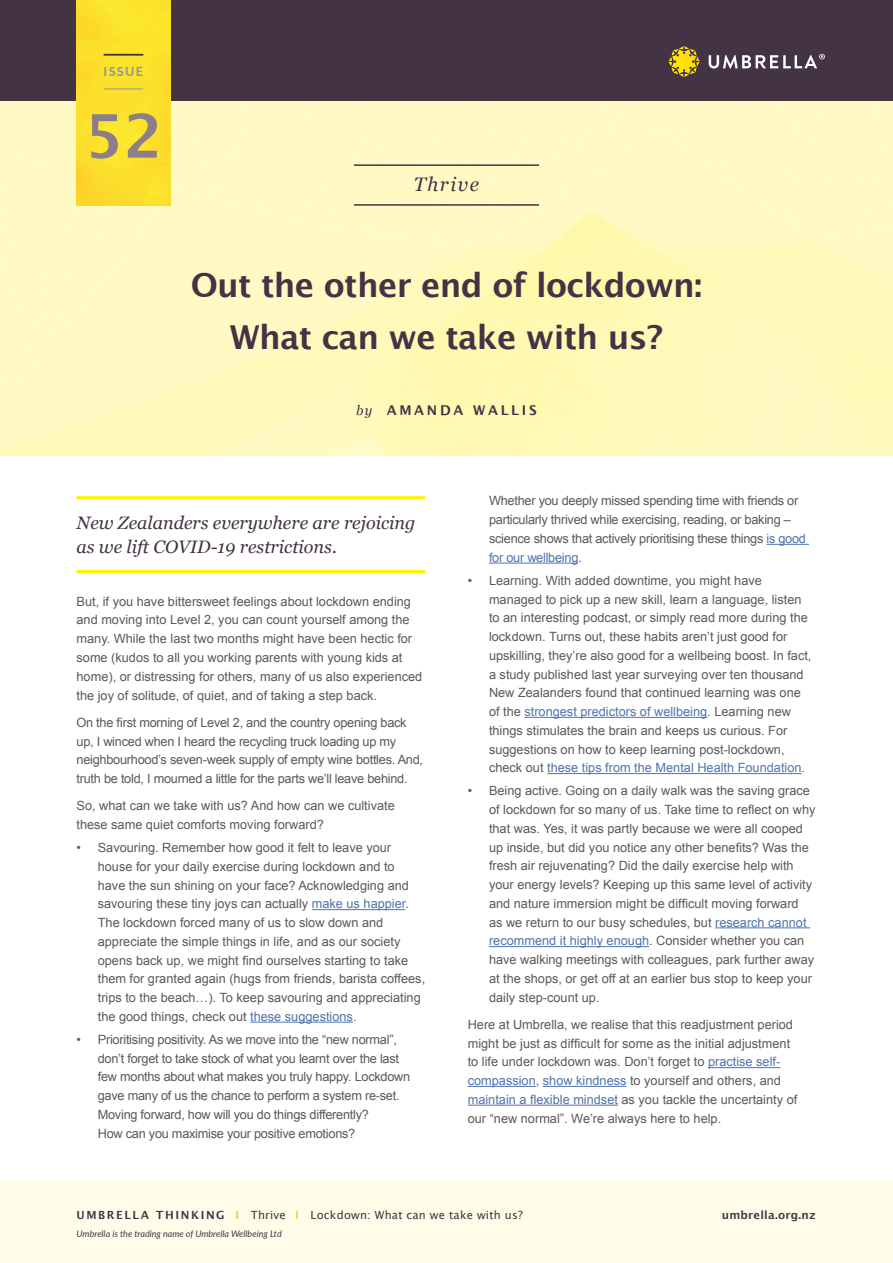
<style>
.page{position:relative;width:893px;height:1263px;background:#fff}
.page>*{position:absolute;margin:0;border:0;box-sizing:border-box;transform-origin:0 0}
.t1{font:700 60px "Lucida Grande";color:#8c7f89}
.t2{font:700 33px/52.5px "Lucida Grande";letter-spacing:-.02em;color:#433344;text-align:center}
.t3{font:italic 19.5px "Georgia";letter-spacing:.08em;color:#433344}
.t4{font:italic 18px/24px "Georgia";color:#433344}
.t5{font:700 13.5px "Lucida Grande";letter-spacing:.2em;color:#433344}
.t6{font:12.75px/18.8px "Arial";color:#58595b}
.t7{font:12.75px/18.8px "Arial";letter-spacing:-.02em;color:#58595b}
.t8{font:700 12.75px "Lato";letter-spacing:.1em;color:#939598}
.t9{font:11.25px "Lucida Grande";letter-spacing:.02em;color:#433344}
.t10{font:700 11.25px "Lucida Grande";letter-spacing:.02em;color:#433344}
.t11{font:italic 9px "Lato";color:#433344}
.s1{font-family:"Georgia";font-weight:400;font-style:italic}
.s2{color:#4f73ad}
.s3{font-weight:700}
.s4{font-weight:700;color:#fcc851}
</style>
<div class="page">
<div style="left:0;top:1180px;width:893px;height:83px;background:#fffde9"></div>
<img style="left:0;top:101px;width:893px;height:354px">
<div style="left:0;top:0;width:893px;height:101px;background:#433344"></div>
<hr style="left:354px;top:164px;width:185px;height:2px;background:#433344">
<hr style="left:354px;top:204px;width:185px;height:2px;background:#433344">
<div style="left:77px;top:0;width:93px;height:205px;background:#fce02b"></div>
<hr style="left:77px;top:496px;width:348px;height:3px;background:#fff200">
<hr style="left:77px;top:570px;width:348px;height:3px;background:#fff200">
<hr style="left:312px;top:909px;width:93px;height:1px;background:#4f73ad">
<hr style="left:250px;top:1022px;width:103px;height:1px;background:#4f73ad">
<hr style="left:766px;top:544px;width:43px;height:1px;background:#4f73ad">
<hr style="left:489px;top:563px;width:89px;height:1px;background:#4f73ad">
<hr style="left:524px;top:717px;width:183px;height:1px;background:#4f73ad">
<hr style="left:547px;top:773px;width:255px;height:1px;background:#4f73ad">
<hr style="left:715px;top:927px;width:95px;height:1px;background:#4f73ad">
<hr style="left:489px;top:946px;width:160px;height:1px;background:#4f73ad">
<hr style="left:708px;top:1067px;width:72px;height:1px;background:#4f73ad">
<hr style="left:468px;top:1086px;width:68px;height:1px;background:#4f73ad">
<hr style="left:543px;top:1086px;width:83px;height:1px;background:#4f73ad">
<hr style="left:468px;top:1105px;width:150px;height:1px;background:#4f73ad">
<hr style="left:104px;top:54px;width:39px;height:2px;background:#433344">
<hr style="left:104px;top:89px;width:39px;height:1px;background:#939598">
<svg style="left:668px;top:46px;width:32px;height:31px"></svg>
<svg style="left:708px;top:54px;width:117px;height:15px"></svg>
<p class="t8" style="left:104px;top:64px;width:41px">ISSUE</p>
<h1 class="t1" style="left:84px;top:111px;width:81px">52</h1>
<h3 class="t3" style="left:414px;top:177px;width:67px">Thrive</h3>
<h2 class="t2" style="left:191px;top:261px;width:513px">Out the other end of lockdown:<br>What can we take with us?</h2>
<p class="t5" style="left:356px;top:404px;width:182px"><span class="s1">by</span> AMANDA WALLIS</p>
<h3 class="t4" style="left:77px;top:512px;width:340px">New Zealanders everywhere are rejoicing as we lift COVID-19 restrictions.</h3>
<p class="t6" style="left:77px;top:593px;width:347px">But, if you have bittersweet feelings about lockdown ending and moving into Level 2, you can count yourself among the many. While the last two months might have been hectic for some (kudos to all you working parents with young kids at home), or distressing for others, many of us also experienced the joy of solitude, of quiet, and of taking a step back.</p>
<p class="t7" style="left:77px;top:713px;width:348px">On the first morning of Level 2, and the country opening back up, I winced when I heard the recycling truck loading up my neighbourhood’s seven-week supply of empty wine bottles. And, truth be told, I mourned a little for the parts we’ll leave behind.</p>
<p class="t6" style="left:77px;top:798px;width:320px">So, what can we take with us? And how can we cultivate these same quiet comforts moving forward?</p>
<p class="t6" style="left:98px;top:839px;width:329px;text-indent:-21px">• Savouring. Remember how good it felt to leave your house for your daily exercise during lockdown and to have the sun shining on your face? Acknowledging and savouring these tiny joys can actually <span class="s2">make us happier</span>.<br>The lockdown forced many of us to slow down and appreciate the simple things in life, and as our society opens back up, we might find ourselves starting to take them for granted again (hugs from friends, barista coffees, trips to the beach…). To keep savouring and appreciating the good things, check out <span class="s2">these suggestions</span>.</p>
<p class="t7" style="left:98px;top:1031px;width:314px;text-indent:-21px">• Prioritising positivity. As we move into the “new normal”, don’t forget to take stock of what you learnt over the last few months about what makes you truly happy. Lockdown gave many of us the chance to perform a system re-set.<br>Moving forward, how will you do things differently?<br>How can you maximise your positive emotions?</p>
<p class="t7" style="left:489px;top:493px;width:319px">Whether you deeply missed spending time with friends or particularly thrived while exercising, reading, or baking – science shows that actively prioritising these things <span class="s2">is good for our wellbeing</span>.</p>
<p class="t6" style="left:489px;top:572px;width:324px;text-indent:-21px">• Learning. With added downtime, you might have managed to pick up a new skill, learn a language, listen to an interesting podcast, or simply read more during the lockdown. Turns out, these habits aren’t just good for upskilling, they’re also good for a wellbeing boost. In fact, a study published last year surveying over ten thousand New Zealanders found that continued learning was one of the <span class="s2">strongest predictors of wellbeing</span>. Learning new things stimulates the brain and keeps us curious. For suggestions on how to keep learning post-lockdown, check out <span class="s2">these tips from the Mental Health Foundation</span>.</p>
<p class="t6" style="left:489px;top:783px;width:328px;text-indent:-21px">• Being active. Going on a daily walk was the saving grace of lockdown for so many of us. Take time to reflect on why that was. Yes, it was partly because we were all cooped up inside, but did you notice any other benefits? Was the fresh air rejuvenating? Did the daily exercise help with your energy levels? Keeping up this same level of activity and nature immersion might be difficult moving forward<br>as we return to our busy schedules, but <span class="s2">research cannot recommend it highly enough</span>. Consider whether you can have walking meetings with colleagues, park further away at the shops, or get off at an earlier bus stop to keep your daily step-count up.</p>
<p class="t6" style="left:468px;top:1016px;width:331px">Here at Umbrella, we realise that this readjustment period might be just as difficult for some as the initial adjustment to life under lockdown was. Don’t forget to <span class="s2">practise self&shy;compassion</span>, <span class="s2">show kindness</span> to yourself and others, and <span class="s2">maintain a flexible mindset</span> as you tackle the uncertainty of our “new normal”. We’re always here to help.</p>
<p class="t9" style="left:77px;top:1208px;width:448px"><span class="s3">UMBRELLA THINKING</span> <span class="s4">I</span> Thrive <span class="s4">I</span> Lockdown: What can we take with us?</p>
<p class="t10" style="left:722px;top:1210px;width:95px">umbrella.org.nz</p>
<p class="t11" style="left:77px;top:1231px;width:207px">Umbrella is the trading name of Umbrella Wellbeing Ltd</p>
</div>
